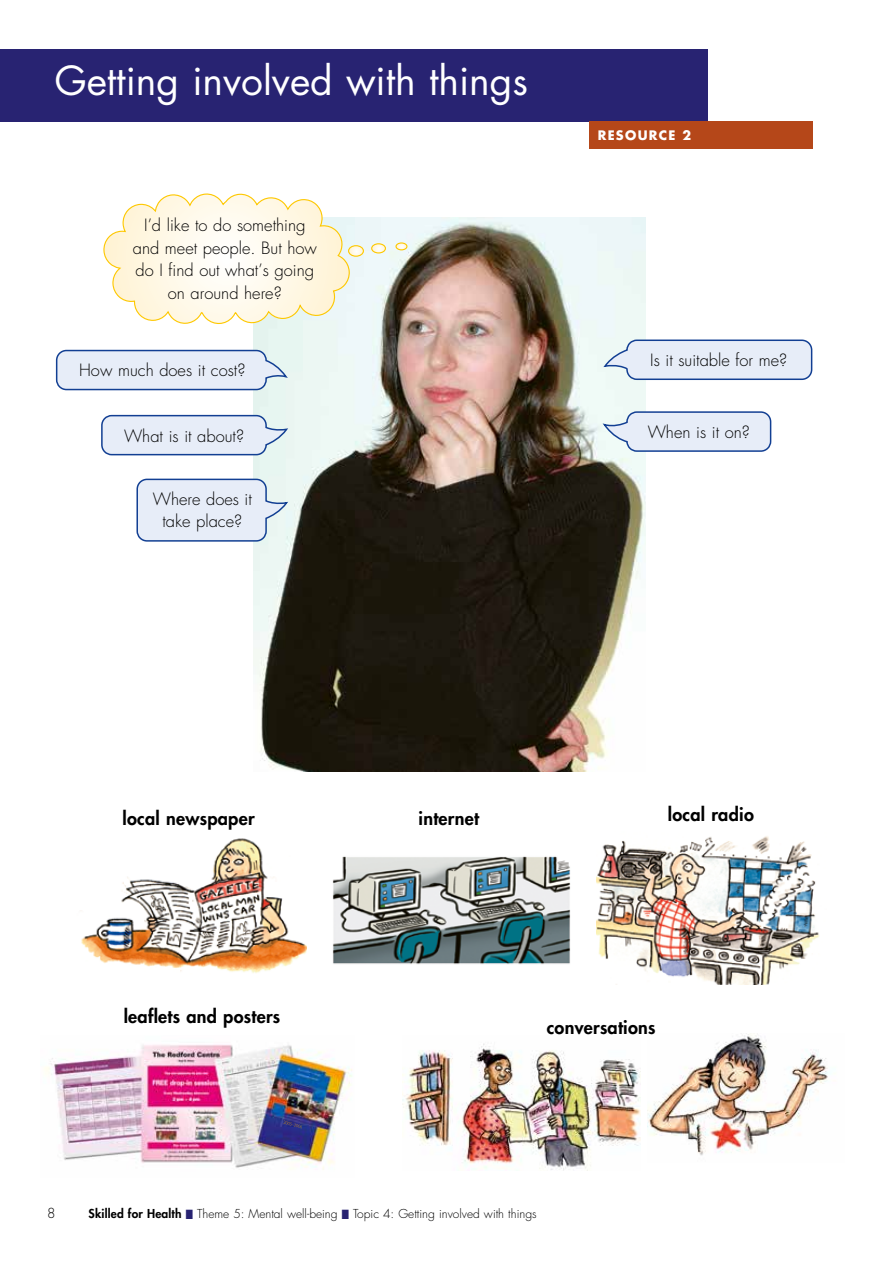
<style>
.page{position:relative;width:893px;height:1263px;background:#fff}
.page>*{position:absolute;margin:0;border:0;box-sizing:border-box;transform-origin:0 0}
.t1{font:39px "Futura Std";color:#fff}
.t2{font:800 18px "Futura Std";letter-spacing:.015em;color:#000}
.t3{font:300 16.5px/22.5px "Futura Std";color:#000;text-align:center}
.t4{font:300 13.5px "Futura Std";color:#000}
.t5{font:700 12.75px "Futura Std";letter-spacing:.1em;color:#fff}
.t6{font:300 12px "Futura Std";color:#000}
.s1{font-weight:800}
.s2{color:#282372}
</style>
<div class="page">
<div style="left:0;top:49px;width:707px;height:73px;background:#282372"></div>
<div style="left:589px;top:122px;width:223px;height:26px;background:#b54719"></div>
<img style="left:254px;top:218px;width:391px;height:553px">
<svg style="left:103px;top:193px;width:260px;height:132px"></svg>
<div style="left:348px;top:245px;width:16px;height:12px;border:1px solid #fec800;border-radius:50%"></div>
<svg style="left:372px;top:244px;width:13px;height:9px"></svg>
<div style="left:371px;top:243px;width:15px;height:10px;border:1px solid #fec800;border-radius:50%"></div>
<svg style="left:396px;top:243px;width:11px;height:7px"></svg>
<div style="left:395px;top:242px;width:12px;height:8px;border:1px solid #fec800;border-radius:50%"></div>
<img style="left:596px;top:836px;width:224px;height:148px">
<img style="left:81px;top:838px;width:226px;height:135px">
<img style="left:403px;top:1043px;width:238px;height:127px">
<img style="left:647px;top:1034px;width:183px;height:122px">
<img style="left:44px;top:1044px;width:308px;height:126px">
<img style="left:283px;top:1121px;width:17px;height:7px">
<svg style="left:602px;top:339px;width:211px;height:42px;background:#d7e1ef"></svg>
<svg style="left:601px;top:411px;width:171px;height:42px;background:#d7e1ef"></svg>
<svg style="left:55px;top:349px;width:235px;height:107px"></svg>
<svg style="left:136px;top:478px;width:154px;height:64px;background:#dbe4f1"></svg>
<img style="left:332px;top:856px;width:239px;height:109px">
<h1 class="t1" style="left:55px;top:55px;width:475px">Getting involved with things</h1>
<p class="t3" style="left:133px;top:215px;width:186px">I’d like to do something and meet people. But how do I find out what’s going on around here?</p>
<p class="t3" style="left:79px;top:359px;width:168px">How much does it cost?</p>
<p class="t3" style="left:124px;top:425px;width:122px">What is it about?</p>
<p class="t3" style="left:153px;top:488px;width:101px">Where does it take place?</p>
<p class="t5" style="left:598px;top:126px;width:95px">RESOURCE 2</p>
<p class="t3" style="left:650px;top:349px;width:138px">Is it suitable for me?</p>
<p class="t3" style="left:648px;top:422px;width:104px">When is it on?</p>
<p class="t2" style="left:123px;top:807px;width:134px">local newspaper</p>
<p class="t2" style="left:419px;top:807px;width:62px">internet</p>
<p class="t2" style="left:668px;top:803px;width:88px">local radio</p>
<p class="t2" style="left:124px;top:1005px;width:158px">leaflets and posters</p>
<p class="t2" style="left:547px;top:1016px;width:110px">conversations</p>
<p class="t4" style="left:47px;top:1204px;width:10px">8</p>
<p class="t6" style="left:89px;top:1206px;width:450px"><span class="s1">Skilled for Health</span> <span class="s2">■</span> Theme 5: Mental well-being <span class="s2">■</span> Topic 4: Getting involved with things</p>
</div>
